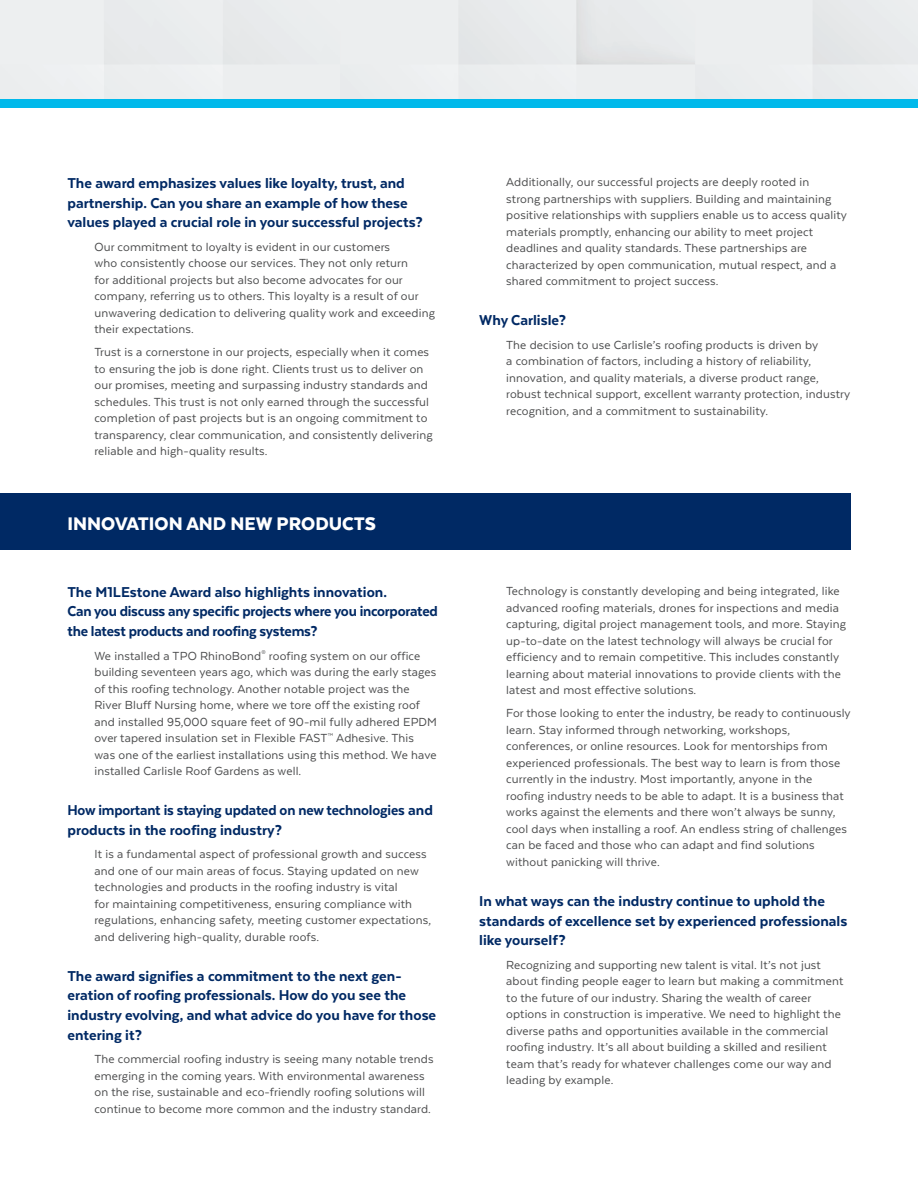
<style>
.page{position:relative;width:918px;height:1188px;background:#fff}
.page>*{position:absolute;margin:0;border:0;box-sizing:border-box;transform-origin:0 0}
.t1{font:900 21px "Texta";color:#fff}
.M1lestone_Question{font:800 16.5px/19.8px "Texta";color:#002964}
.M1lestone_Question-2{font:800 16.5px/19.8px "Texta";color:#002964;scale:.96 1}
.M1lestone_text{font:13.5px/16.5px "Texta";letter-spacing:.01em;color:#4b4c4d}
.M1lestone_text_less_after_space{font:13.5px/16.5px "Texta";letter-spacing:.01em;color:#4b4c4d}
</style>
<div class="page">
<div style="left:0;top:0;width:918px;height:103px;background:#f2f3f4"></div>
<div style="left:0;top:100px;width:918px;height:8px;background:#00b9eb"></div>
<div style="left:0;top:494px;width:850px;height:56px;background:#002964"></div>
<p class="M1lestone_Question" style="left:68px;top:173px;width:357px">The award emphasizes values like loyalty, trust, and partnership. Can you share an example of how these values played a crucial role in your successful projects?</p>
<p class="M1lestone_text_less_after_space" style="left:94px;top:238px;width:342px">Our commitment to loyalty is evident in our customers<br>who consistently choose our services. They not only return<br>for additional projects but also become advocates for our company, referring us to others. This loyalty is a result of our unwavering dedication to delivering quality work and exceeding their expectations.</p>
<p class="M1lestone_text_less_after_space" style="left:94px;top:344px;width:340px">Trust is a cornerstone in our projects, especially when it comes to ensuring the job is done right. Clients trust us to deliver on our promises, meeting and surpassing industry standards and schedules. This trust is not only earned through the successful completion of past projects but is an ongoing commitment to transparency, clear communication, and consistently delivering reliable and high-quality results.</p>
<p class="t1" style="left:68px;top:512px;width:310px">INNOVATION AND NEW PRODUCTS</p>
<p class="M1lestone_Question" style="left:68px;top:582px;width:372px">The M1LEstone Award also highlights innovation.<br>Can you discuss any specific projects where you incorporated the latest products and roofing systems?</p>
<p class="M1lestone_text" style="left:94px;top:647px;width:344px">We installed a TPO RhinoBond<sup>®</sup> roofing system on our office building seventeen years ago, which was during the early stages of this roofing technology. Another notable project was the River Bluff Nursing home, where we tore off the existing roof and installed 95,000 square feet of 90-mil fully adhered EPDM over tapered insulation set in Flexible FAST<sup>™</sup> Adhesive. This was one of the earliest installations using this method. We have installed Carlisle Roof Gardens as well.</p>
<p class="M1lestone_Question-2" style="left:68px;top:800px;width:382px">How important is staying updated on new technologies and products in the roofing industry?</p>
<p class="M1lestone_text" style="left:94px;top:846px;width:338px">It is a fundamental aspect of professional growth and success and one of our main areas of focus. Staying updated on new technologies and products in the roofing industry is vital<br>for maintaining competitiveness, ensuring compliance with regulations, enhancing safety, meeting customer expectations, and delivering high-quality, durable roofs.</p>
<p class="M1lestone_Question" style="left:68px;top:966px;width:370px">The award signifies a commitment to the next gen&shy;eration of roofing professionals. How do you see the industry evolving, and what advice do you have for those entering it?</p>
<p class="M1lestone_text_less_after_space" style="left:94px;top:1051px;width:341px">The commercial roofing industry is seeing many notable trends emerging in the coming years. With environmental awareness on the rise, sustainable and eco-friendly roofing solutions will continue to become more common and the industry standard.</p>
<p class="M1lestone_text" style="left:506px;top:174px;width:342px">Additionally, our successful projects are deeply rooted in<br>strong partnerships with suppliers. Building and maintaining positive relationships with suppliers enable us to access quality materials promptly, enhancing our ability to meet project deadlines and quality standards. These partnerships are characterized by open communication, mutual respect, and a shared commitment to project success.</p>
<p class="M1lestone_Question" style="left:479px;top:310px;width:88px">Why Carlisle?</p>
<p class="M1lestone_text" style="left:506px;top:336px;width:345px">The decision to use Carlisle’s roofing products is driven by<br>a combination of factors, including a history of reliability, innovation, and quality materials, a diverse product range, robust technical support, excellent warranty protection, industry recognition, and a commitment to sustainability.</p>
<p class="M1lestone_text_less_after_space" style="left:506px;top:583px;width:341px">Technology is constantly developing and being integrated, like advanced roofing materials, drones for inspections and media capturing, digital project management tools, and more. Staying up-to-date on the latest technology will always be crucial for efficiency and to remain competitive. This includes constantly learning about material innovations to provide clients with the latest and most effective solutions.</p>
<p class="M1lestone_text" style="left:506px;top:705px;width:346px">For those looking to enter the industry, be ready to continuously learn. Stay informed through networking, workshops, conferences, or online resources. Look for mentorships from experienced professionals. The best way to learn is from those currently in the industry. Most importantly, anyone in the roofing industry needs to be able to adapt. It is a business that works against the elements and there won’t always be sunny, cool days when installing a roof. An endless string of challenges can be faced and those who can adapt and find solutions without panicking will thrive.</p>
<p class="M1lestone_Question" style="left:479px;top:891px;width:370px">In what ways can the industry continue to uphold the standards of excellence set by experienced professionals like yourself?</p>
<p class="M1lestone_text" style="left:506px;top:956px;width:339px">Recognizing and supporting new talent is vital. It’s not just about finding people eager to learn but making a commitment to the future of our industry. Sharing the wealth of career options in construction is imperative. We need to highlight the diverse paths and opportunities available in the commercial roofing industry. It’s all about building a skilled and resilient team that’s ready for whatever challenges come our way and leading by example.</p>
</div>
